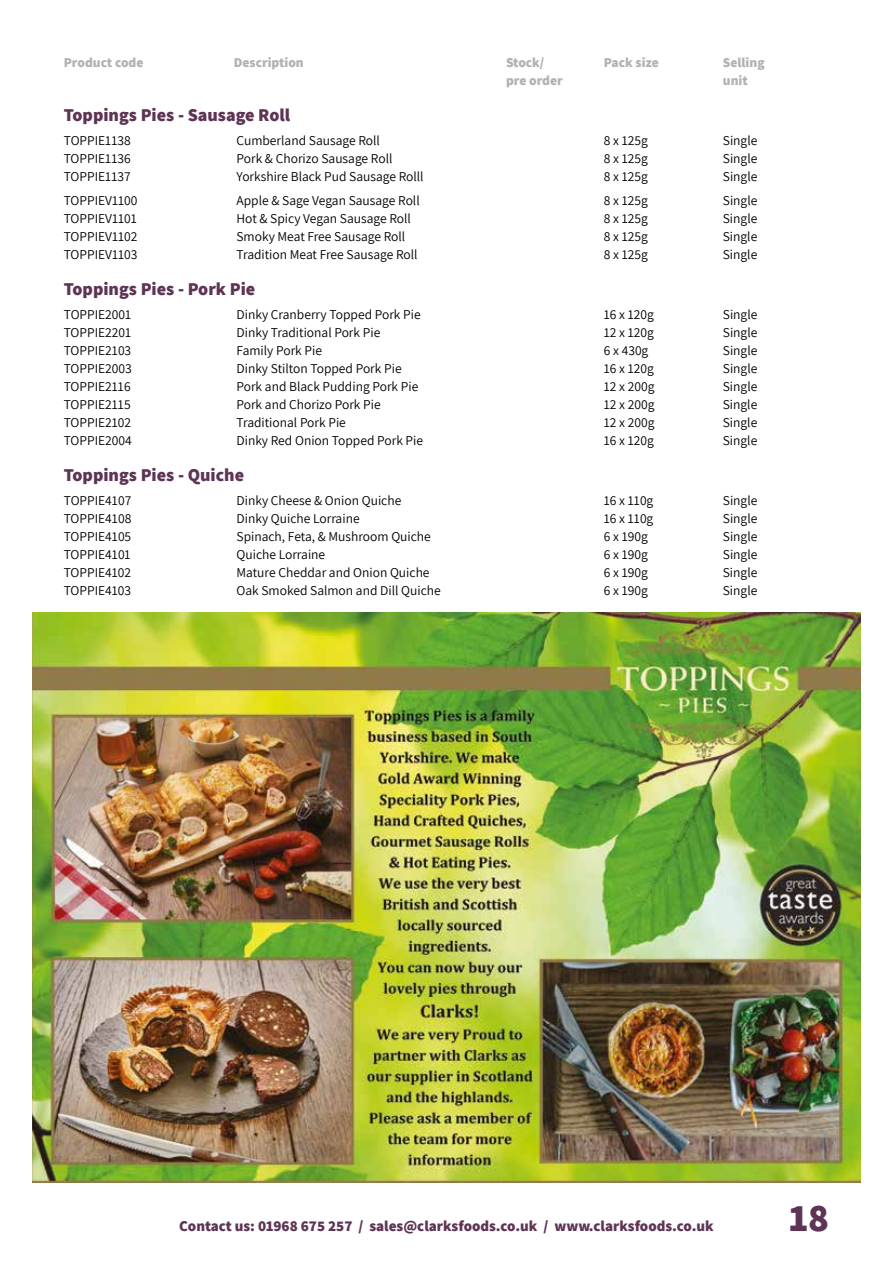
<style>
.page{position:relative;width:893px;height:1263px;background:#fff}
.page>*{position:absolute;margin:0;border:0;box-sizing:border-box;transform-origin:0 0}
.t1{font:800 38.7px "Assistant";color:#5e3455}
.t2{font:800 18px "Assistant";color:#5e3455}
.t3{font:800 15px "Assistant";color:#5e3455}
.t4{font:13.5px "Assistant";color:#000}
.t5{font:800 13.5px "Assistant";color:#b3b2b2}
</style>
<div class="page">
<img style="left:33px;top:612px;width:827px;height:571px">
<p class="t5" style="left:64px;top:53px;width:81px">Product code</p>
<p class="t5" style="left:234px;top:53px;width:71px">Description</p>
<p class="t5" style="left:506px;top:53px;width:40px">Stock/</p>
<p class="t5" style="left:604px;top:53px;width:57px">Pack size</p>
<p class="t5" style="left:723px;top:53px;width:43px">Selling</p>
<p class="t5" style="left:506px;top:71px;width:58px">pre order</p>
<p class="t5" style="left:723px;top:71px;width:26px">unit</p>
<h2 class="t2" style="left:64px;top:103px;width:228px">Toppings Pies - Sausage Roll</h2>
<p class="t4" style="left:64px;top:131px;width:68px">TOPPIE1138</p>
<p class="t4" style="left:237px;top:131px;width:145px">Cumberland Sausage Roll</p>
<p class="t4" style="left:604px;top:131px;width:46px">8 x 125g</p>
<p class="t4" style="left:723px;top:131px;width:36px">Single</p>
<p class="t4" style="left:64px;top:149px;width:68px">TOPPIE1136</p>
<p class="t4" style="left:237px;top:149px;width:157px">Pork &amp; Chorizo Sausage Roll</p>
<p class="t4" style="left:604px;top:149px;width:46px">8 x 125g</p>
<p class="t4" style="left:723px;top:149px;width:36px">Single</p>
<p class="t4" style="left:64px;top:167px;width:68px">TOPPIE1137</p>
<p class="t4" style="left:237px;top:167px;width:189px">Yorkshire Black Pud Sausage Rolll</p>
<p class="t4" style="left:604px;top:167px;width:46px">8 x 125g</p>
<p class="t4" style="left:723px;top:167px;width:36px">Single</p>
<p class="t4" style="left:64px;top:191px;width:75px">TOPPIEV1100</p>
<p class="t4" style="left:237px;top:191px;width:185px">Apple &amp; Sage Vegan Sausage Roll</p>
<p class="t4" style="left:604px;top:191px;width:46px">8 x 125g</p>
<p class="t4" style="left:723px;top:191px;width:36px">Single</p>
<p class="t4" style="left:64px;top:209px;width:75px">TOPPIEV1101</p>
<p class="t4" style="left:236px;top:209px;width:176px">Hot &amp; Spicy Vegan Sausage Roll</p>
<p class="t4" style="left:604px;top:209px;width:46px">8 x 125g</p>
<p class="t4" style="left:723px;top:209px;width:36px">Single</p>
<p class="t4" style="left:64px;top:227px;width:75px">TOPPIEV1102</p>
<p class="t4" style="left:236px;top:227px;width:170px">Smoky Meat Free Sausage Roll</p>
<p class="t4" style="left:604px;top:227px;width:46px">8 x 125g</p>
<p class="t4" style="left:723px;top:227px;width:36px">Single</p>
<p class="t4" style="left:64px;top:245px;width:75px">TOPPIEV1103</p>
<p class="t4" style="left:236px;top:245px;width:183px">Tradition Meat Free Sausage Roll</p>
<p class="t4" style="left:604px;top:245px;width:46px">8 x 125g</p>
<p class="t4" style="left:723px;top:245px;width:36px">Single</p>
<h2 class="t2" style="left:64px;top:277px;width:193px">Toppings Pies - Pork Pie</h2>
<p class="t4" style="left:64px;top:305px;width:69px">TOPPIE2001</p>
<p class="t4" style="left:237px;top:305px;width:186px">Dinky Cranberry Topped Pork Pie</p>
<p class="t4" style="left:604px;top:305px;width:52px">16 x 120g</p>
<p class="t4" style="left:723px;top:305px;width:36px">Single</p>
<p class="t4" style="left:64px;top:323px;width:69px">TOPPIE2201</p>
<p class="t4" style="left:237px;top:323px;width:145px">Dinky Traditional Pork Pie</p>
<p class="t4" style="left:604px;top:323px;width:52px">12 x 120g</p>
<p class="t4" style="left:723px;top:323px;width:36px">Single</p>
<p class="t4" style="left:64px;top:341px;width:69px">TOPPIE2103</p>
<p class="t4" style="left:237px;top:341px;width:87px">Family Pork Pie</p>
<p class="t4" style="left:604px;top:341px;width:46px">6 x 430g</p>
<p class="t4" style="left:723px;top:341px;width:36px">Single</p>
<p class="t4" style="left:64px;top:359px;width:70px">TOPPIE2003</p>
<p class="t4" style="left:237px;top:359px;width:167px">Dinky Stilton Topped Pork Pie</p>
<p class="t4" style="left:604px;top:359px;width:52px">16 x 120g</p>
<p class="t4" style="left:723px;top:359px;width:36px">Single</p>
<p class="t4" style="left:64px;top:377px;width:68px">TOPPIE2116</p>
<p class="t4" style="left:236px;top:377px;width:183px">Pork and Black Pudding Pork Pie</p>
<p class="t4" style="left:604px;top:377px;width:52px">12 x 200g</p>
<p class="t4" style="left:723px;top:377px;width:36px">Single</p>
<p class="t4" style="left:64px;top:395px;width:68px">TOPPIE2115</p>
<p class="t4" style="left:236px;top:395px;width:146px">Pork and Chorizo Pork Pie</p>
<p class="t4" style="left:604px;top:395px;width:52px">12 x 200g</p>
<p class="t4" style="left:723px;top:395px;width:36px">Single</p>
<p class="t4" style="left:64px;top:413px;width:69px">TOPPIE2102</p>
<p class="t4" style="left:236px;top:413px;width:111px">Traditional Pork Pie</p>
<p class="t4" style="left:604px;top:413px;width:52px">12 x 200g</p>
<p class="t4" style="left:723px;top:413px;width:36px">Single</p>
<p class="t4" style="left:64px;top:431px;width:70px">TOPPIE2004</p>
<p class="t4" style="left:236px;top:431px;width:188px">Dinky Red Onion Topped Pork Pie</p>
<p class="t4" style="left:604px;top:431px;width:52px">16 x 120g</p>
<p class="t4" style="left:723px;top:431px;width:36px">Single</p>
<h2 class="t2" style="left:64px;top:463px;width:182px">Toppings Pies - Quiche</h2>
<p class="t4" style="left:64px;top:491px;width:69px">TOPPIE4107</p>
<p class="t4" style="left:237px;top:491px;width:166px">Dinky Cheese &amp; Onion Quiche</p>
<p class="t4" style="left:604px;top:491px;width:51px">16 x 110g</p>
<p class="t4" style="left:723px;top:491px;width:36px">Single</p>
<p class="t4" style="left:64px;top:509px;width:69px">TOPPIE4108</p>
<p class="t4" style="left:237px;top:509px;width:125px">Dinky Quiche Lorraine</p>
<p class="t4" style="left:604px;top:509px;width:51px">16 x 110g</p>
<p class="t4" style="left:723px;top:509px;width:36px">Single</p>
<p class="t4" style="left:64px;top:527px;width:69px">TOPPIE4105</p>
<p class="t4" style="left:237px;top:527px;width:196px">Spinach, Feta, &amp; Mushroom Quiche</p>
<p class="t4" style="left:604px;top:527px;width:46px">6 x 190g</p>
<p class="t4" style="left:723px;top:527px;width:36px">Single</p>
<p class="t4" style="left:64px;top:545px;width:68px">TOPPIE4101</p>
<p class="t4" style="left:237px;top:545px;width:90px">Quiche Lorraine</p>
<p class="t4" style="left:604px;top:545px;width:46px">6 x 190g</p>
<p class="t4" style="left:723px;top:545px;width:36px">Single</p>
<p class="t4" style="left:64px;top:563px;width:69px">TOPPIE4102</p>
<p class="t4" style="left:236px;top:563px;width:195px">Mature Cheddar and Onion Quiche</p>
<p class="t4" style="left:604px;top:563px;width:46px">6 x 190g</p>
<p class="t4" style="left:723px;top:563px;width:36px">Single</p>
<p class="t4" style="left:64px;top:581px;width:69px">TOPPIE4103</p>
<p class="t4" style="left:236px;top:581px;width:206px">Oak Smoked Salmon and Dill Quiche</p>
<p class="t4" style="left:604px;top:581px;width:46px">6 x 190g</p>
<p class="t4" style="left:723px;top:581px;width:36px">Single</p>
<p class="t3" style="left:179px;top:1216px;width:536px">Contact us: 01968 675 257 / sales@clarksfoods.co.uk / www.clarksfoods.co.uk</p>
<h1 class="t1" style="left:789px;top:1191px;width:41px">18</h1>
</div>
